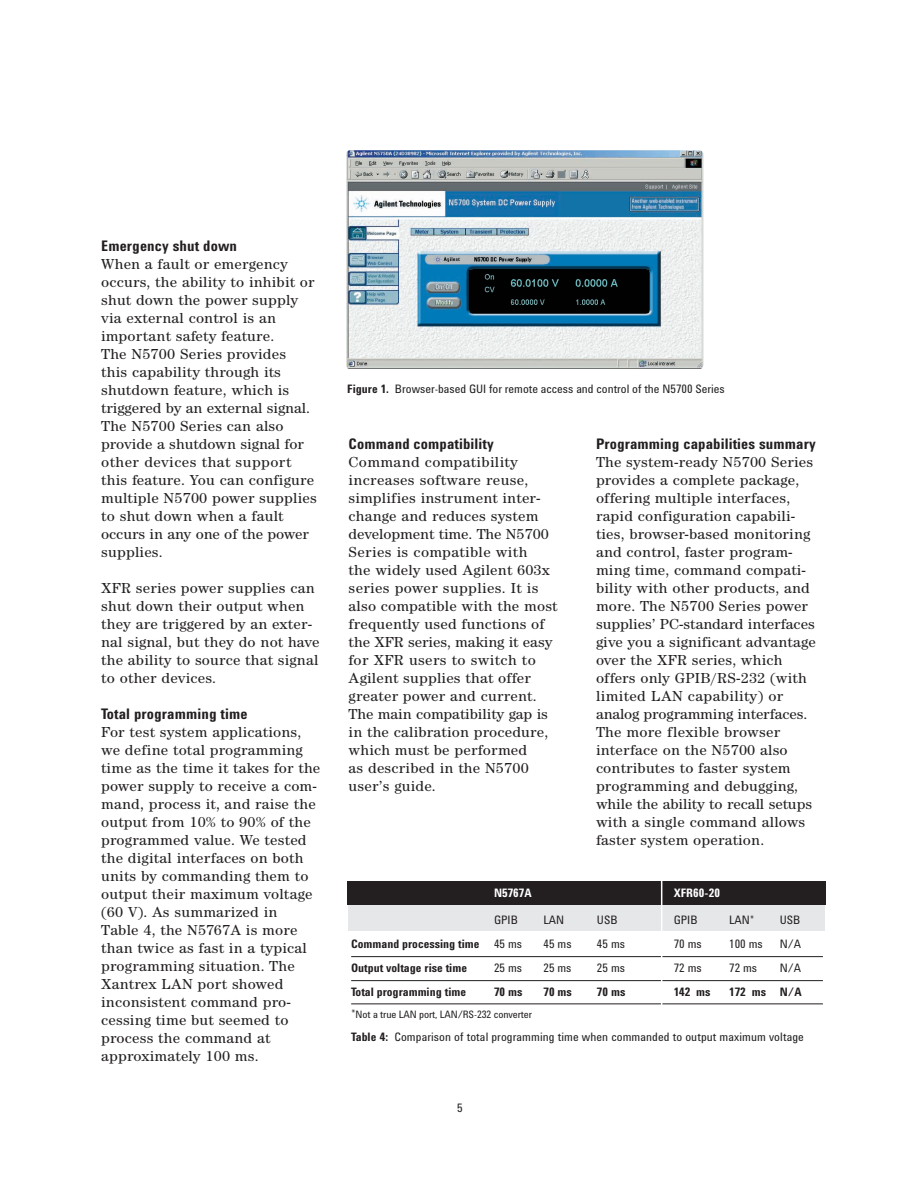
<style>
.page{position:relative;width:918px;height:1188px;background:#fff}
.page>*{position:absolute;margin:0;border:0;box-sizing:border-box;transform-origin:0 0}
.t1{font:15px/18px "Agilent Century ITC";letter-spacing:.01em;color:#231f20}
.t2{font:700 15px "Agilent Cond";letter-spacing:.01em;color:#231f20}
.t3{font:12px "Agilent Cond";color:#231f20}
.t4{font:700 12px "Agilent Cond";color:#231f20}
.t5{font:700 12px "Agilent Cond";color:#fff}
.t6{font:10.5px "Agilent Cond";letter-spacing:-.01em;color:#231f20}
.s1{font-weight:700}
.s2{font-weight:400}
.s3{font-size:12px}
</style>
<div class="page">
<img style="left:346px;top:150px;width:357px;height:219px;border-radius:4px">
<div style="left:348px;top:903px;width:477px;height:28px;background:#e6e7e9"></div>
<div style="left:347px;top:882px;width:478px;height:23px;background:#231f20"></div>
<hr style="left:351px;top:956px;width:472px;height:1px;background:#231f20">
<hr style="left:351px;top:980px;width:472px;height:1px;background:#231f20">
<hr style="left:351px;top:1004px;width:472px;height:1px;background:#231f20">
<hr style="left:661px;top:879px;width:1px;height:138px;background:#fff">
<p class="t2" style="left:101px;top:241px;width:137px">Emergency shut down</p>
<p class="t1" style="left:101px;top:257px;width:217px">When a fault or emergency occurs, the ability to inhibit or shut down the power supply via external control is an important safety feature.<br>The N5700 Series provides<br>this capability through its shutdown feature, which is triggered by an external signal.<br>The N5700 Series can also provide a shutdown signal for other devices that support this feature. You can configure multiple N5700 power supplies to shut down when a fault occurs in any one of the power supplies.</p>
<p class="t1" style="left:101px;top:581px;width:220px">XFR series power supplies can shut down their output when they are triggered by an exter&shy;nal signal, but they do not have the ability to source that signal to other devices.</p>
<p class="t2" style="left:101px;top:709px;width:148px">Total programming time</p>
<p class="t1" style="left:101px;top:725px;width:221px">For test system applications, we define total programming time as the time it takes for the power supply to receive a com&shy;mand, process it, and raise the output from 10% to 90% of the programmed value. We tested the digital interfaces on both units by commanding them to output their maximum voltage (60 V). As summarized in<br>Table 4, the N5767A is more than twice as fast in a typical programming situation. The<br>Xantrex LAN port showed inconsistent command pro&shy;cessing time but seemed to process the command at approximately 100 ms.</p>
<p class="t3" style="left:347px;top:385px;width:379px"><span class="s1">Figure 1.</span> Browser-based GUI for remote access and control of the N5700 Series</p>
<p class="t2" style="left:349px;top:438px;width:147px">Command compatibility</p>
<p class="t1" style="left:349px;top:454px;width:211px">Command compatibility increases software reuse, simplifies instrument inter&shy;change and reduces system development time. The N5700<br>Series is compatible with<br>the widely used Agilent 603x series power supplies. It is also compatible with the most frequently used functions of the XFR series, making it easy for XFR users to switch to<br>Agilent supplies that offer greater power and current.<br>The main compatibility gap is in the calibration procedure, which must be performed<br>as described in the N5700 user’s guide.</p>
<p class="t2" style="left:596px;top:439px;width:221px">Programming capabilities summary</p>
<p class="t1" style="left:596px;top:455px;width:221px">The system-ready N5700 Series provides a complete package, offering multiple interfaces, rapid configuration capabili&shy;ties, browser-based monitoring and control, faster program&shy;ming time, command compati&shy;bility with other products, and more. The N5700 Series power supplies’ PC-standard interfaces give you a significant advantage over the XFR series, which offers only GPIB/RS-232 (with limited LAN capability) or analog programming interfaces.<br>The more flexible browser interface on the N5700 also contributes to faster system programming and debugging, while the ability to recall setups with a single command allows faster system operation.</p>
<p class="t5" style="left:494px;top:888px;width:39px">N5767A</p>
<p class="t5" style="left:674px;top:888px;width:48px">XFR60-20</p>
<p class="t3" style="left:494px;top:915px;width:25px">GPIB</p>
<p class="t3" style="left:543px;top:915px;width:22px">LAN</p>
<p class="t3" style="left:597px;top:915px;width:22px">USB</p>
<p class="t3" style="left:674px;top:915px;width:25px">GPIB</p>
<p class="t3" style="left:729px;top:915px;width:27px">LAN*</p>
<p class="t3" style="left:780px;top:915px;width:22px">USB</p>
<p class="t4" style="left:351px;top:939px;width:172px">Command processing time <span class="s2">45 ms</span></p>
<p class="t3" style="left:543px;top:939px;width:30px">45 ms</p>
<p class="t3" style="left:597px;top:939px;width:30px">45 ms</p>
<p class="t3" style="left:674px;top:939px;width:30px">70 ms</p>
<p class="t3" style="left:729px;top:939px;width:35px">100 ms</p>
<p class="t3" style="left:780px;top:939px;width:23px">N/A</p>
<p class="t4" style="left:351px;top:963px;width:117px">Output voltage rise time</p>
<p class="t3" style="left:494px;top:963px;width:30px">25 ms</p>
<p class="t3" style="left:543px;top:963px;width:30px">25 ms</p>
<p class="t3" style="left:597px;top:963px;width:30px">25 ms</p>
<p class="t3" style="left:674px;top:963px;width:30px">72 ms</p>
<p class="t3" style="left:729px;top:963px;width:30px">72 ms</p>
<p class="t3" style="left:780px;top:963px;width:23px">N/A</p>
<p class="t4" style="left:351px;top:987px;width:116px">Total programming time</p>
<p class="t4" style="left:494px;top:987px;width:30px">70 ms</p>
<p class="t4" style="left:543px;top:987px;width:30px">70 ms</p>
<p class="t4" style="left:597px;top:987px;width:30px">70 ms</p>
<p class="t4" style="left:674px;top:987px;width:38px">142 ms</p>
<p class="t4" style="left:729px;top:987px;width:74px">172 ms N/A</p>
<p class="t6" style="left:351px;top:1011px;width:182px"><span class="s3">*</span>Not a true LAN port, LAN/RS-232 converter</p>
<p class="t3" style="left:351px;top:1032px;width:454px"><span class="s1">Table 4:</span> Comparison of total programming time when commanded to output maximum voltage</p>
<p class="t3" style="left:457px;top:1104px;width:7px">5</p>
</div>
